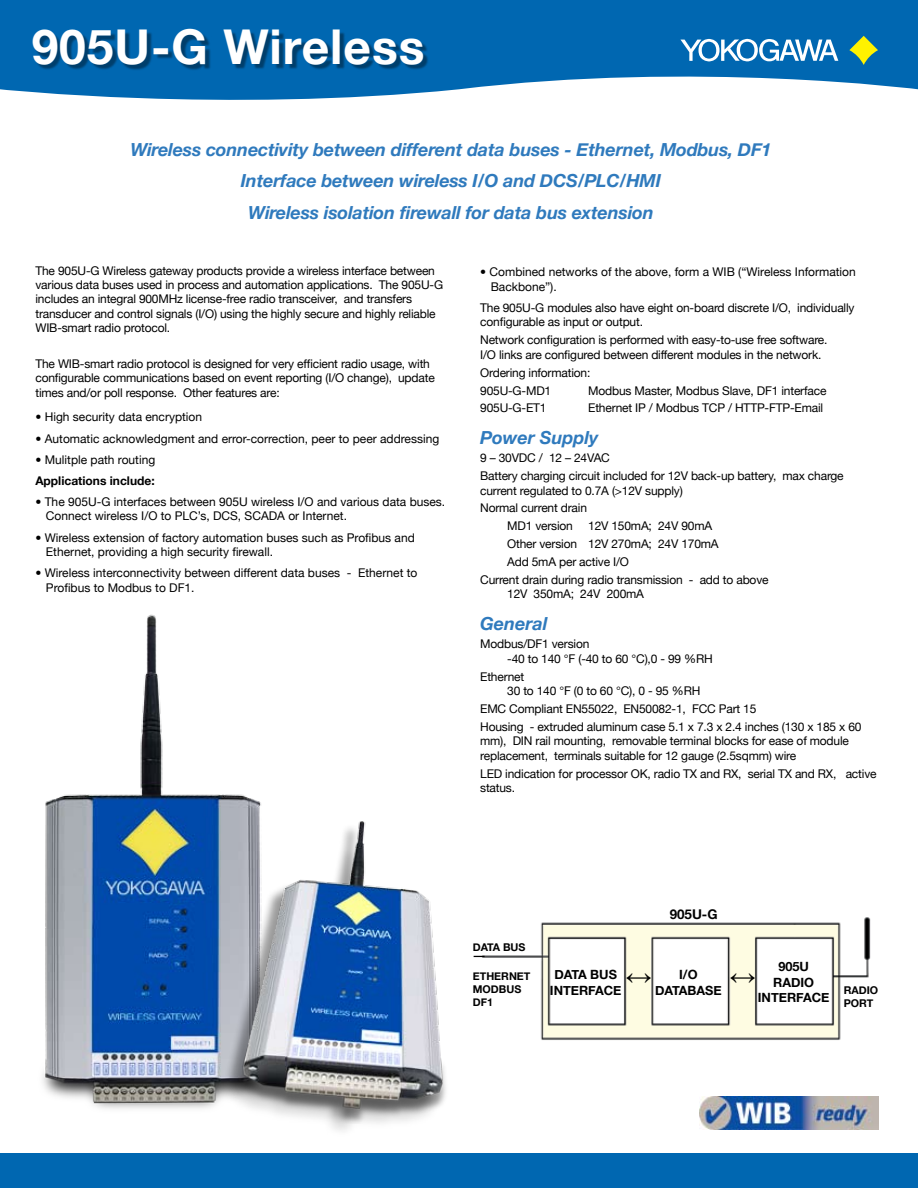
<style>
.page{position:relative;width:918px;height:1188px;background:#fff}
.page>*{position:absolute;margin:0;border:0;box-sizing:border-box;transform-origin:0 0}
.t1{font:700 48px "Helvetica Neue";letter-spacing:.02em;color:#fff}
.t2{font:italic 700 18px/31.8px "Helvetica Neue";letter-spacing:-.01em;color:#2f7abd;text-align:center}
.t3{font:700 13.35px "Helvetica Neue";color:#000}
.t4{font:700 12.75px/15.3px "Helvetica Neue";color:#000;text-align:center}
.t5{font:12px/14.4px "Helvetica Neue";letter-spacing:-.015em;color:#000}
.t6{font:700 12px "Helvetica Neue";color:#000}
.t7{font:700 10.65px/12.9px "Helvetica Neue";color:#000}
</style>
<div class="page">
<svg style="left:0;top:0;width:918px;height:93px;background:#1976b8"></svg>
<div style="left:0;top:1154px;width:918px;height:34px;background:#0067b1"></div>
<img style="left:699px;top:1097px;width:179px;height:33px">
<div style="left:35px;top:31px;width:518px;height:76px;background:#000;opacity:.4"></div>
<svg style="left:849px;top:36px;width:29px;height:29px"></svg>
<svg style="left:680px;top:39px;width:158px;height:22px"></svg>
<img style="left:481px;top:917px;width:390px;height:123px">
<img style="left:42px;top:614px;width:219px;height:495px">
<div style="left:217px;top:823px;width:244px;height:365px;background:#000;opacity:.4"></div>
<img style="left:233px;top:808px;width:221px;height:316px">
<svg style="left:627px;top:973px;width:24px;height:9px"></svg>
<svg style="left:731px;top:973px;width:24px;height:9px"></svg>
<h1 class="t1" style="left:32px;top:17px;width:394px">905U-G Wireless</h1>
<h2 class="t2" style="left:130px;top:133px;width:643px">Wireless connectivity between different data buses - Ethernet, Modbus, DF1<br>Interface between wireless I/O and DCS/PLC/HMI<br>Wireless isolation firewall for data bus extension</h2>
<p class="t5" style="left:35px;top:263px;width:409px">The 905U-G Wireless gateway products provide a wireless interface between various data buses used in process and automation applications. The 905U-G includes an integral 900MHz license-free radio transceiver, and transfers transducer and control signals (I/O) using the highly secure and highly reliable WIB-smart radio protocol.</p>
<p class="t5" style="left:35px;top:356px;width:401px">The WIB-smart radio protocol is designed for very efficient radio usage, with configurable communications based on event reporting (I/O change), update times and/or poll response. Other features are:</p>
<p class="t5" style="left:35px;top:410px;width:168px">• High security data encryption</p>
<p class="t5" style="left:35px;top:431px;width:405px">• Automatic acknowledgment and error-correction, peer to peer addressing</p>
<p class="t5" style="left:35px;top:452px;width:121px">• Mulitple path routing</p>
<p class="t6" style="left:35px;top:473px;width:121px">Applications include:</p>
<p class="t5" style="left:46px;top:494px;width:401px;text-indent:-10px">• The 905U-G interfaces between 905U wireless I/O and various data buses.<br>Connect wireless I/O to PLC’s, DCS, SCADA or Internet.</p>
<p class="t5" style="left:46px;top:530px;width:370px;text-indent:-10px">• Wireless extension of factory automation buses such as Profibus and<br>Ethernet, providing a high security firewall.</p>
<p class="t5" style="left:46px;top:565px;width:373px;text-indent:-10px">• Wireless interconnectivity between different data buses - Ethernet to<br>Profibus to Modbus to DF1.</p>
<p class="t5" style="left:491px;top:265px;width:367px;text-indent:-10px">• Combined networks of the above, form a WIB (“Wireless Information<br>Backbone”).</p>
<p class="t5" style="left:480px;top:300px;width:376px">The 905U-G modules also have eight on-board discrete I/O, individually configurable as input or output.</p>
<p class="t5" style="left:480px;top:333px;width:349px">Network configuration is performed with easy-to-use free software.<br>I/O links are configured between different modules in the network.</p>
<p class="t5" style="left:480px;top:363px;width:112px;line-height:17.9px">Ordering information:<br>905U-G-MD1</p>
<p class="t5" style="left:588px;top:383px;width:240px">Modbus Master, Modbus Slave, DF1 interface</p>
<p class="t5" style="left:480px;top:401px;width:68px">905U-G-ET1</p>
<p class="t5" style="left:588px;top:401px;width:237px">Ethernet IP / Modbus TCP / HTTP-FTP-Email</p>
<h2 class="t2" style="left:480px;top:422px;width:120px">Power Supply</h2>
<p class="t5" style="left:480px;top:449px;width:365px;line-height:17.9px">9 – 30VDC / 12 – 24VAC<br>Battery charging circuit included for 12V back-up battery, max charge</p>
<p class="t5" style="left:480px;top:483px;width:204px">current regulated to 0.7A (&gt;12V supply)</p>
<p class="t5" style="left:480px;top:501px;width:108px">Normal current drain</p>
<p class="t5" style="left:507px;top:519px;width:67px">MD1 version</p>
<p class="t5" style="left:588px;top:519px;width:125px">12V 150mA; 24V 90mA</p>
<p class="t5" style="left:507px;top:537px;width:213px">Other version 12V 270mA; 24V 170mA</p>
<p class="t5" style="left:507px;top:555px;width:123px">Add 5mA per active I/O</p>
<p class="t5" style="left:480px;top:572px;width:290px">Current drain during radio transmission - add to above</p>
<p class="t5" style="left:507px;top:587px;width:138px">12V 350mA; 24V 200mA</p>
<h2 class="t2" style="left:480px;top:608px;width:69px">General</h2>
<p class="t5" style="left:507px;top:637px;width:207px;text-indent:-27px">Modbus/DF1 version<br>-40 to 140 °F (-40 to 60 °C),0 - 99 %RH</p>
<p class="t5" style="left:507px;top:669px;width:195px;text-indent:-27px">Ethernet<br>30 to 140 °F (0 to 60 °C), 0 - 95 %RH</p>
<p class="t5" style="left:480px;top:700px;width:383px;line-height:17.9px">EMC Compliant EN55022, EN50082-1, FCC Part 15<br>Housing - extruded aluminum case 5.1 x 7.3 x 2.4 inches (130 x 185 x 60</p>
<p class="t5" style="left:480px;top:734px;width:370px">mm), DIN rail mounting, removable terminal blocks for ease of module replacement, terminals suitable for 12 gauge (2.5sqmm) wire</p>
<p class="t5" style="left:480px;top:766px;width:398px">LED indication for processor OK, radio TX and RX, serial TX and RX, active status.</p>
<p class="t3" style="left:670px;top:906px;width:49px">905U-G</p>
<p class="t7" style="left:473px;top:941px;width:54px">DATA BUS</p>
<p class="t7" style="left:473px;top:970px;width:59px">ETHERNET<br>MODBUS<br>DF1</p>
<p class="t4" style="left:550px;top:967px;width:73px">DATA BUS<br>INTERFACE</p>
<p class="t4" style="left:655px;top:967px;width:68px">I/O<br>DATABASE</p>
<p class="t4" style="left:758px;top:959px;width:73px">905U<br>RADIO<br>INTERFACE</p>
<p class="t7" style="left:844px;top:983px;width:36px">RADIO<br>PORT</p>
</div>
